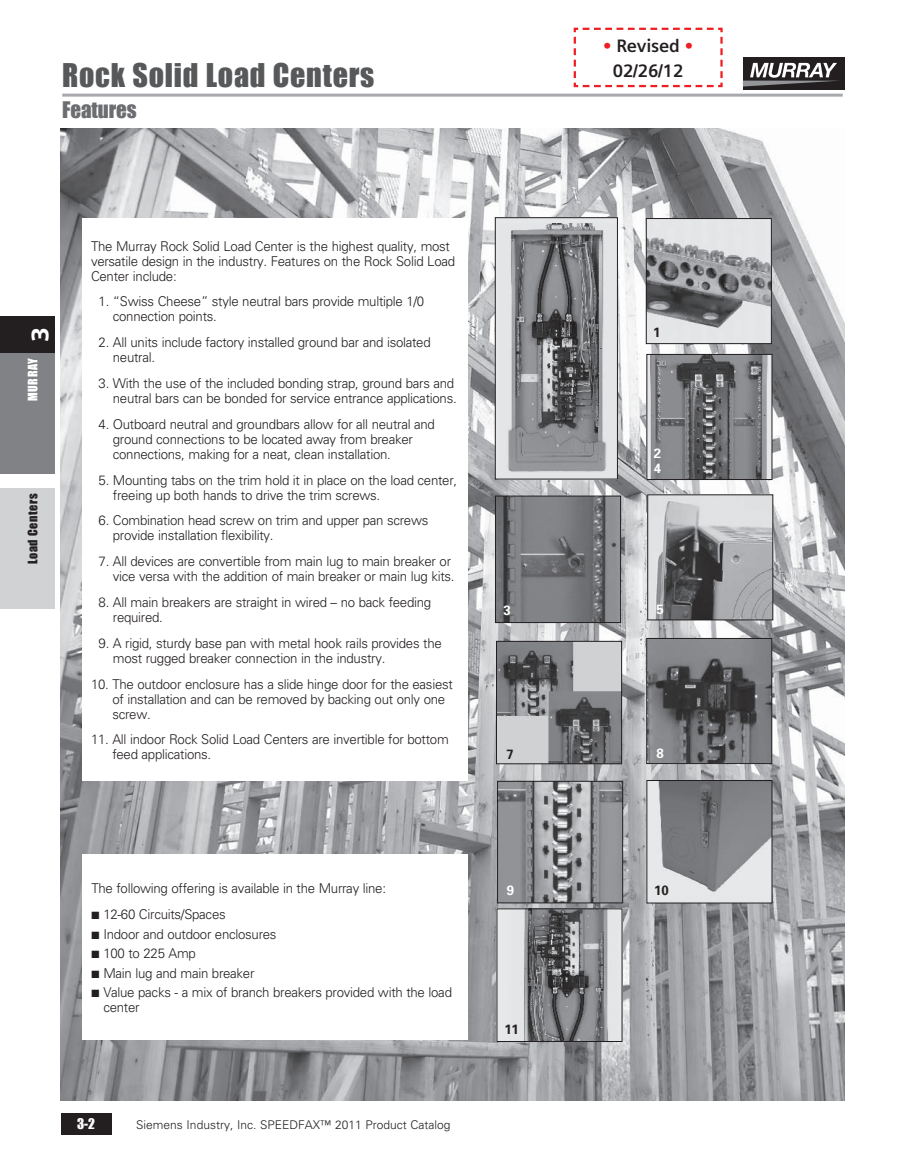
<style>
.page{position:relative;width:905px;height:1175px;background:#fff}
.page>*{position:absolute;margin:0;border:0;box-sizing:border-box;transform-origin:0 0}
.t1{font:30px "Impact";letter-spacing:.025em;color:#57585a}
.t2{font:900 24px "Siemens Sans";color:#fff}
.t3{font:21px "Impact";letter-spacing:-.005em;color:#6c6d70}
.t4{font:700 18px/25.5px "Siemens Sans";letter-spacing:-.01em;color:#231f20;text-align:center}
.t5{font:300 13.5px/15px "Univers";letter-spacing:-.02em;color:#231f20}
.t6{font:700 13.5px "Univers";color:#231f20}
.t7{font:700 13.5px/15px "Univers";color:#fff}
.t8{font:13.5px "Impact";color:#fff}
.t9{font:300 12px "Univers";color:#231f20}
.t10{font:12px "Impact";letter-spacing:.05em;color:#231f20}
.t11{font:12px "Impact";letter-spacing:.05em;color:#fff}
.s1{color:#ee1f23}
</style>
<div class="page">
<div style="left:61px;top:1113px;width:50px;height:21px;background:#231f20"></div>
<div style="left:0;top:353px;width:54px;height:121px;background:#808285"></div>
<div style="left:0;top:316px;width:54px;height:37px;background:#231f20"></div>
<div style="left:0;top:488px;width:54px;height:121px;background:#d1d2d4"></div>
<div style="left:742px;top:57px;width:102px;height:33px;background:#231f20"></div>
<svg style="left:742px;top:63px;width:97px;height:23px"></svg>
<hr style="left:62px;top:94px;width:780px;height:3px;background:#a8a9ad">
<img style="left:61px;top:128px;width:783px;height:972px">
<div style="left:495px;top:218px;width:122px;height:261px;background:#e6e7e9"></div>
<img style="left:508px;top:224px;width:99px;height:248px">
<div style="left:495px;top:217px;width:122px;height:262px;border:1px solid #231f20"></div>
<img style="left:648px;top:356px;width:122px;height:122px">
<div style="left:646px;top:354px;width:126px;height:126px;border:1px solid #231f20"></div>
<img style="left:648px;top:220px;width:121px;height:122px">
<div style="left:646px;top:218px;width:125px;height:126px;border:1px solid #231f20"></div>
<img style="left:649px;top:496px;width:122px;height:122px">
<div style="left:647px;top:494px;width:126px;height:126px;border:1px solid #231f20"></div>
<img style="left:498px;top:643px;width:122px;height:119px">
<div style="left:496px;top:641px;width:126px;height:123px;border:1px solid #231f20"></div>
<img style="left:648px;top:640px;width:122px;height:122px">
<div style="left:646px;top:638px;width:126px;height:126px;border:1px solid #231f20"></div>
<img style="left:499px;top:783px;width:122px;height:118px">
<div style="left:497px;top:781px;width:126px;height:122px;border:1px solid #231f20"></div>
<div style="left:82px;top:218px;width:385px;height:563px;background:#fff"></div>
<div style="left:82px;top:854px;width:386px;height:186px;background:#fff"></div>
<img style="left:497px;top:497px;width:122px;height:124px">
<div style="left:495px;top:495px;width:126px;height:128px;border:1px solid #231f20"></div>
<img style="left:498px;top:910px;width:122px;height:129px">
<div style="left:647px;top:780px;width:125px;height:123px;background:#e6e7e9"></div>
<img style="left:658px;top:782px;width:112px;height:110px">
<div style="left:646px;top:780px;width:126px;height:123px;border:1px solid #231f20"></div>
<svg style="left:573px;top:27px;width:150px;height:61px"></svg>
<h1 class="t1" style="left:62px;top:57px;width:313px">Rock Solid Load Centers</h1>
<h3 class="t3" style="left:62px;top:97px;width:76px">Features</h3>
<h3 class="t4" style="left:602px;top:33px;width:92px"><span class="s1">•</span> Revised <span class="s1">•<br></span>02/26/12</h3>
<h2 class="t2" style="left:26px;top:342px;width:17px;rotate:-90deg">3</h2>
<p class="t11" style="left:25px;top:401px;width:44px;rotate:-90deg">MURRAY</p>
<p class="t10" style="left:25px;top:564px;width:72px;rotate:-90deg">Load Centers</p>
<p class="t5" style="left:91px;top:238px;width:365px">The Murray Rock Solid Load Center is the highest quality, most versatile design in the industry. Features on the Rock Solid Load<br>Center include:</p>
<p class="t5" style="left:113px;top:294px;width:313px;text-indent:-14px">1. “Swiss Cheese” style neutral bars provide multiple 1/0 connection points.</p>
<p class="t5" style="left:113px;top:334px;width:319px;text-indent:-14px">2. All units include factory installed ground bar and isolated neutral.</p>
<p class="t5" style="left:99px;top:375px;width:359px;text-align:right">3. With the use of the included bonding strap, ground bars and neutral bars can be bonded for service entrance applications.</p>
<p class="t5" style="left:113px;top:416px;width:323px;text-indent:-14px">4. Outboard neutral and groundbars allow for all neutral and ground connections to be located away from breaker connections, making for a neat, clean installation.</p>
<p class="t5" style="left:113px;top:472px;width:346px;text-indent:-14px">5. Mounting tabs on the trim hold it in place on the load center, freeing up both hands to drive the trim screws.</p>
<p class="t5" style="left:113px;top:513px;width:317px;text-indent:-14px">6. Combination head screw on trim and upper pan screws provide installation flexibility.</p>
<p class="t5" style="left:99px;top:553px;width:357px;text-align:right">7. All devices are convertible from main lug to main breaker or vice versa with the addition of main breaker or main lug kits.</p>
<p class="t5" style="left:113px;top:594px;width:320px;text-indent:-14px">8. All main breakers are straight in wired – no back feeding required.</p>
<p class="t5" style="left:113px;top:635px;width:330px;text-indent:-14px">9. A rigid, sturdy base pan with metal hook rails provides the most rugged breaker connection in the industry.</p>
<p class="t5" style="left:112px;top:676px;width:342px;text-indent:-21px">10. The outdoor enclosure has a slide hinge door for the easiest of installation and can be removed by backing out only one screw.</p>
<p class="t5" style="left:112px;top:732px;width:338px;text-indent:-21px">11. All indoor Rock Solid Load Centers are invertible for bottom feed applications.</p>
<p class="t6" style="left:653px;top:324px;width:9px">1</p>
<p class="t7" style="left:503px;top:602px;width:9px">3</p>
<p class="t7" style="left:653px;top:445px;width:9px">2<br>4</p>
<p class="t7" style="left:656px;top:601px;width:9px">5</p>
<p class="t6" style="left:506px;top:745px;width:9px">7</p>
<p class="t7" style="left:656px;top:745px;width:9px">8</p>
<p class="t5" style="left:91px;top:880px;width:296px">The following offering is available in the Murray line:</p>
<p class="t5" style="left:91px;top:906px;width:136px">■ 12-60 Circuits/Spaces</p>
<p class="t5" style="left:91px;top:926px;width:187px">■ Indoor and outdoor enclosures</p>
<p class="t5" style="left:91px;top:945px;width:106px">■ 100 to 225 Amp</p>
<p class="t5" style="left:91px;top:965px;width:164px">■ Main lug and main breaker</p>
<p class="t5" style="left:103px;top:984px;width:350px;text-indent:-12px">■ Value packs - a mix of branch breakers provided with the load center</p>
<p class="t8" style="left:77px;top:1115px;width:19px">3-2</p>
<p class="t9" style="left:136px;top:1117px;width:316px">Siemens Industry, Inc. SPEEDFAX™ 2011 Product Catalog</p>
<p class="t7" style="left:506px;top:882px;width:9px">9</p>
<p class="t6" style="left:504px;top:1020px;width:16px">11</p>
<p class="t6" style="left:654px;top:881px;width:16px">10</p>
</div>
